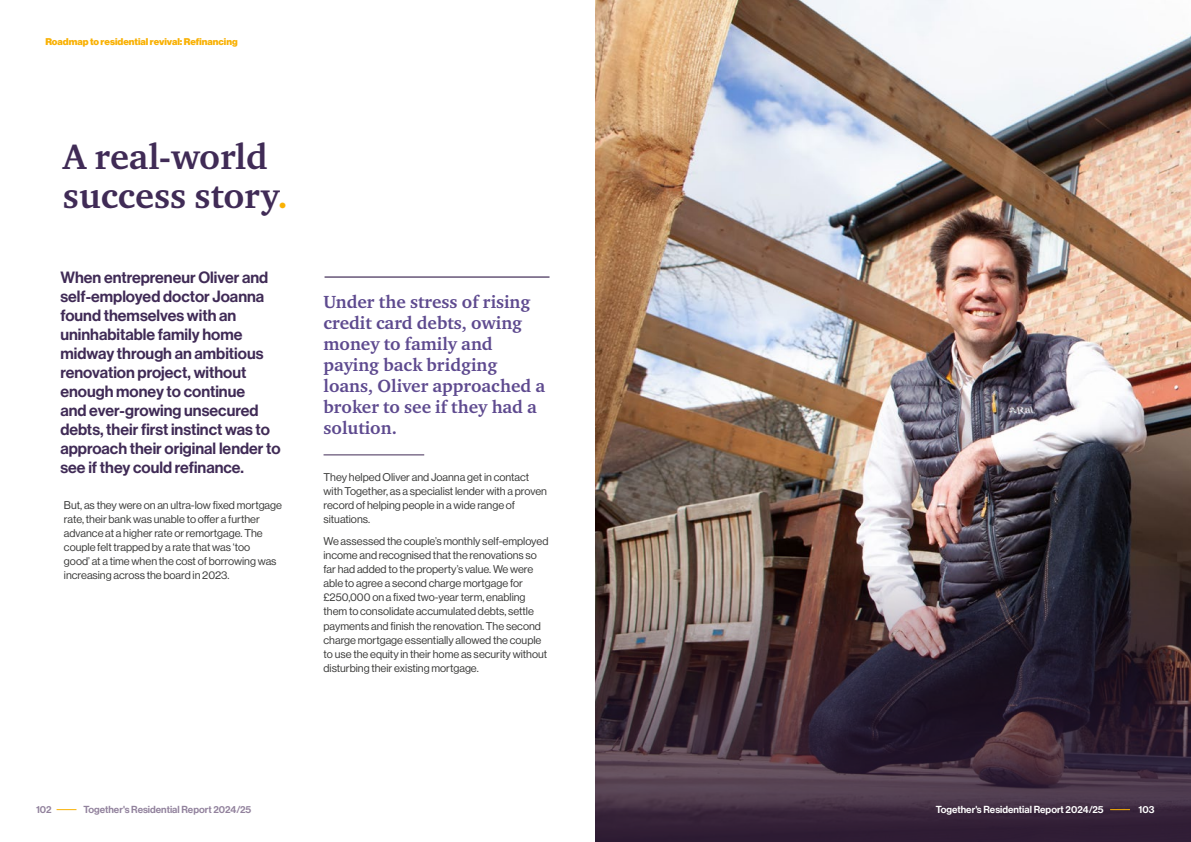
<style>
.page{position:relative;width:1191px;height:842px;background:#fff}
.page>*{position:absolute;margin:0;border:0;box-sizing:border-box;transform-origin:0 0}
.t1{font:700 36px/39px "Charter ITC Pro";color:#402b56}
.t2{font:700 18px/21px "Charter ITC Pro";color:#5e4a8f}
.t3{font:16px/19px "N Haas Grotesk DS Pro 65 Md";color:#402b56}
.t4{font:11px/14px "N Haas Grotesk DS Pro 55 Rg";color:#3c3c3b}
.t5{font:10px "N Haas Grotesk DS Pro 65 Md";color:#92829d}
.t6{font:10px "N Haas Grotesk DS Pro 65 Md";color:#fff}
.t7{font:9.6px "N Haas Grotesk DS Pro 95 Blk";color:#f9b104}
.s1{color:#f9b104}
</style>
<div class="page">
<img style="left:595px;top:0;width:596px;height:566px">
<img style="left:595px;top:566px;width:596px;height:276px">
<hr style="left:324px;top:276px;width:225px;height:2px;background:#402b56">
<hr style="left:323px;top:455px;width:101px;height:1px;background:#402b56">
<svg style="left:1110px;top:809px;width:20px;height:1px"></svg>
<svg style="left:57px;top:809px;width:19px;height:1px"></svg>
<p class="t7" style="left:45px;top:36px;width:194px">Roadmap to residential revival: Refinancing</p>
<h1 class="t1" style="left:63px;top:137px;width:227px">A real-world success story<span class="s1">.</span></h1>
<p class="t3" style="left:60px;top:268px;width:222px">When entrepreneur Oliver and self-employed doctor Joanna found themselves with an uninhabitable family home midway through an ambitious renovation project, without enough money to continue<br>and ever-growing unsecured debts, their first instinct was to approach their original lender to see if they could refinance.</p>
<p class="t4" style="left:64px;top:498px;width:220px">But, as they were on an ultra-low fixed mortgage rate, their bank was unable to offer a further advance at a higher rate or remortgage. The couple felt trapped by a rate that was ‘too<br>good’ at a time when the cost of borrowing was increasing across the board in 2023.</p>
<h2 class="t2" style="left:323px;top:291px;width:223px">Under the stress of rising credit card debts, owing money to family and paying back bridging loans, Oliver approached a broker to see if they had a solution.</h2>
<p class="t4" style="left:323px;top:470px;width:225px">They helped Oliver and Joanna get in contact with Together, as a specialist lender with a proven record of helping people in a wide range of situations.</p>
<p class="t4" style="left:323px;top:535px;width:226px">We assessed the couple’s monthly self-employed income and recognised that the renovations so far had added to the property’s value. We were able to agree a second charge mortgage for £250,000 on a fixed two-year term, enabling them to consolidate accumulated debts, settle payments and finish the renovation. The second charge mortgage essentially allowed the couple to use the equity in their home as security without disturbing their existing mortgage.</p>
<p class="t5" style="left:36px;top:803px;width:17px">102</p>
<p class="t5" style="left:83px;top:804px;width:169px">Together's Residential Report 2024/25</p>
<p class="t6" style="left:935px;top:804px;width:169px">Together's Residential Report 2024/25</p>
<p class="t6" style="left:1138px;top:803px;width:17px">103</p>
</div>
